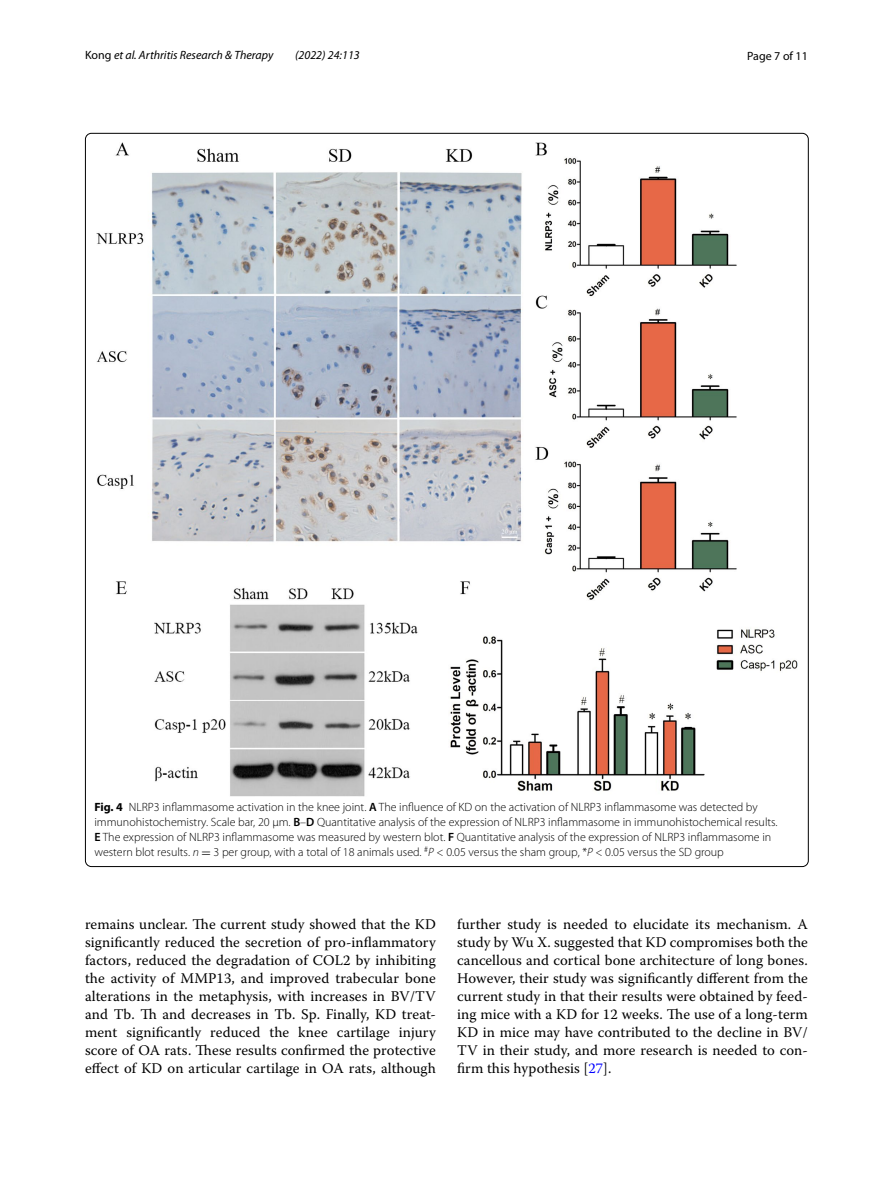
<style>
.page{position:relative;width:893px;height:1187px;background:#fff}
.page>*{position:absolute;margin:0;border:0;box-sizing:border-box;transform-origin:0 0}
.t1{font:14.7px/18px "Warnock Pro";letter-spacing:.005em;color:#000;text-align:justify}
.t2{font:300 12px/15px "Myriad Pro";color:#000}
.t3{font:italic 12px "Myriad Pro";color:#000}
.t4{font:12px "Myriad Pro";color:#000}
.s1{font-style:normal}
.s2{font-weight:700}
.s3{font-weight:600}
.s4{font-style:italic}
.s5{font-family:"MTSY";font-weight:400}
.s6{color:#00f}
</style>
<div class="page">
<img style="left:97px;top:142px;width:700px;height:654px">
<p class="t3" style="left:85px;top:48px;width:190px"><span class="s1">Kong</span> et al. Arthritis Research &amp; Therapy</p>
<p class="t3" style="left:295px;top:48px;width:66px">(2022) 24:113</p>
<p class="t4" style="left:747px;top:48px;width:62px">Page 7 of 11</p>
<p class="t2" style="left:94px;top:800px;width:685px"><span class="s2">Fig. 4</span> NLRP3 inflammasome activation in the knee joint. <span class="s3">A</span> The influence of KD on the activation of NLRP3 inflammasome was detected by immunohistochemistry. Scale bar, 20 μm. <span class="s3">B</span>–<span class="s3">D</span> Quantitative analysis of the expression of NLRP3 inflammasome in immunohistochemical results.<br><span class="s3">E</span> The expression of NLRP3 inflammasome was measured by western blot. <span class="s3">F</span> Quantitative analysis of the expression of NLRP3 inflammasome in western blot results. <span class="s4">n</span> <span class="s5">=</span> 3 per group, with a total of 18 animals used. <sup>#</sup><span class="s4">P</span> &lt; 0.05 versus the sham group, *<span class="s4">P</span> &lt; 0.05 versus the SD group</p>
<p class="t1" style="left:85px;top:914px;width:352px">remains unclear. The current study showed that the KD significantly reduced the secretion of pro-inflammatory factors, reduced the degradation of COL2 by inhibiting the activity of MMP13, and improved trabecular bone alterations in the metaphysis, with increases in BV/TV and Tb. Th and decreases in Tb. Sp. Finally, KD treat&shy;ment significantly reduced the knee cartilage injury score of OA rats. These results confirmed the protective effect of KD on articular cartilage in OA rats, although</p>
<p class="t1" style="left:457px;top:914px;width:352px">further study is needed to elucidate its mechanism. A study by Wu X. suggested that KD compromises both the cancellous and cortical bone architecture of long bones.<br>However, their study was significantly different from the current study in that their results were obtained by feed&shy;ing mice with a KD for 12 weeks. The use of a long-term KD in mice may have contributed to the decline in BV/ TV in their study, and more research is needed to con&shy;firm this hypothesis [<span class="s6">27</span>].</p>
</div>
